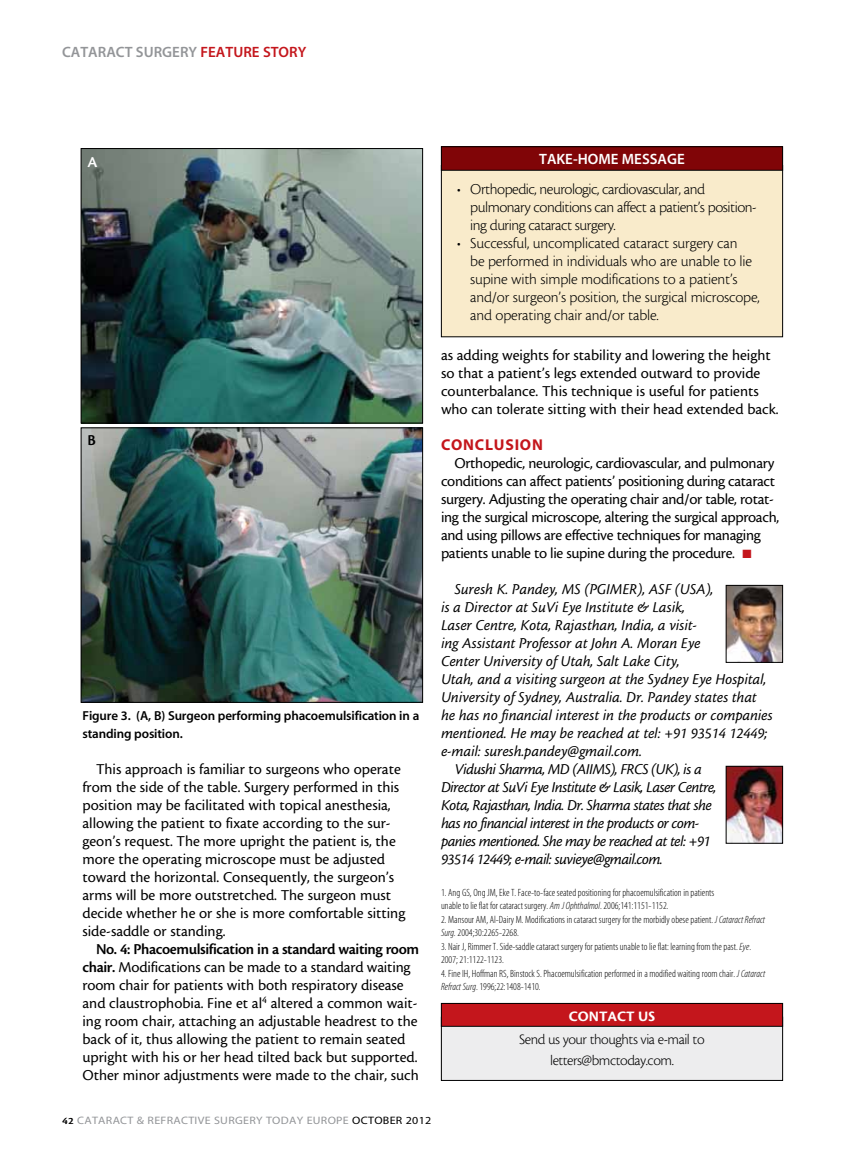
<style>
.page{position:relative;width:864px;height:1161px;background:#fff}
.page>*{position:absolute;margin:0;border:0;box-sizing:border-box;transform-origin:0 0}
.t1{font:15.75px/18px "Cronos MM 408 10";color:#000}
.t2{font:15.75px "Cronos MM It 408 10";color:#000}
.t3{font:15.75px/18px "Cronos MM 408 10";letter-spacing:-.02em;color:#000}
.t4{font:15.75px "Cronos MM It 408 10";letter-spacing:-.03em;color:#000}
.t5{font:15.75px/18px "Cronos MM 250 10";letter-spacing:-.01em;color:#000}
.t6{font:15.75px/18px "Cronos MM 250 10";letter-spacing:-.03em;color:#000}
.t7{font:15.75px "Cronos MM 574 10";letter-spacing:-.025em;color:#000}
.t8{font:15.75px "Myriad MM 700 600";letter-spacing:.05em;color:#c4161c}
.t9{font:15.75px "Cronos MM 574 10";color:#fff}
.t10{font:15px/21px "Cronos MM 250 10";letter-spacing:-.03em;color:#000;text-align:center}
.t11{font:15px "Myriad MM 565 600";color:#939598}
.t12{font:15px "Myriad MM 565 600";color:#fff}
.t13{font:15px "Cronos MM 700 10";color:#fff}
.t14{font:13.05px/18px "Myriad MM 565 600";letter-spacing:-.01em;color:#000}
.t15{font:10.8px "Myriad MM 400 600";letter-spacing:.025em;color:#939598;scale:1.11 1}
.t16{font:10.8px "Myriad MM 400 600";letter-spacing:.025em;color:#000;scale:1.11 1}
.t17{font:10.5px/13.5px "Myriad MM 215 300";color:#000}
.s1{color:#c4161c}
.s2{font-family:"Cronos MM 574 10"}
.s3{font-family:"Myriad MM It 215 300"}
.s4{font-family:"Cronos MM 574 8";font-size:10.2px;color:#000}
.s5{color:#939598}
</style>
<div class="page">
<div style="left:441px;top:166px;width:342px;height:171px;background:#f9ebcb"></div>
<div style="left:441px;top:165px;width:342px;height:172px;border:1px solid #000"></div>
<div style="left:441px;top:147px;width:342px;height:23px;background:#800507"></div>
<div style="left:441px;top:146px;width:342px;height:25px;border:1px solid #000"></div>
<div style="left:441px;top:1017px;width:342px;height:63px;background:#ededee"></div>
<div style="left:441px;top:1017px;width:342px;height:64px;border:1px solid #000"></div>
<div style="left:441px;top:1003px;width:342px;height:23px;background:#c4161c"></div>
<div style="left:441px;top:1003px;width:342px;height:24px;border:1px solid #000"></div>
<img style="left:728px;top:587px;width:53px;height:74px">
<div style="left:726px;top:585px;width:57px;height:78px;border:1px solid #000"></div>
<img style="left:728px;top:768px;width:53px;height:74px">
<div style="left:726px;top:766px;width:57px;height:78px;border:1px solid #000"></div>
<img style="left:83px;top:150px;width:338px;height:271px">
<div style="left:81px;top:148px;width:342px;height:275px;border:1px solid #000"></div>
<img style="left:83px;top:429px;width:338px;height:272px">
<div style="left:81px;top:427px;width:342px;height:276px;border:1px solid #000"></div>
<p class="t11" style="left:62px;top:45px;width:246px">Cataract Surgery <span class="s1">Feature story</span></p>
<p class="t9" style="left:87px;top:154px;width:11px">A</p>
<p class="t7" style="left:87px;top:432px;width:10px">B</p>
<p class="t14" style="left:82px;top:707px;width:338px">Figure 3. (A, B) Surgeon performing phacoemulsification in a standing position.</p>
<p class="t1" style="left:83px;top:760px;width:324px;text-indent:13px">This approach is familiar to surgeons who operate from the side of the table. Surgery performed in this position may be facilitated with topical anesthesia, allowing the patient to fixate according to the sur&shy;geon’s request. The more upright the patient is, the more the operating microscope must be adjusted toward the horizontal. Consequently, the surgeon’s arms will be more outstretched. The surgeon must decide whether he or she is more comfortable sitting side-saddle or standing.</p>
<p class="t7" style="left:96px;top:941px;width:325px">No. 4: Phacoemulsification in a standard waiting room</p>
<p class="t1" style="left:82px;top:958px;width:338px"><span class="s2">chair.</span> Modifications can be made to a standard waiting room chair for patients with both respiratory disease and claustrophobia. Fine et al<sup>4</sup> altered a common wait&shy;ing room chair, attaching an adjustable headrest to the back of it, thus allowing the patient to remain seated upright with his or her head tilted back but supported.<br>Other minor adjustments were made to the chair, such</p>
<p class="t12" style="left:539px;top:152px;width:147px">Take-Home Message</p>
<p class="t6" style="left:470px;top:181px;width:288px;text-indent:-13px">• Orthopedic, neurologic, cardiovascular, and pulmonary conditions can affect a patient’s position&shy;ing during cataract surgery.</p>
<p class="t5" style="left:470px;top:235px;width:291px;text-indent:-13px">• Successful, uncomplicated cataract surgery can<br>be performed in individuals who are unable to lie supine with simple modifications to a patient’s and/or surgeon’s position, the surgical microscope, and operating chair and/or table.</p>
<p class="t1" style="left:441px;top:346px;width:339px">as adding weights for stability and lowering the height so that a patient’s legs extended outward to provide counterbalance. This technique is useful for patients who can tolerate sitting with their head extended back.</p>
<p class="t8" style="left:441px;top:437px;width:103px">CONCLUSION</p>
<p class="t3" style="left:441px;top:454px;width:340px;text-indent:13px">Orthopedic, neurologic, cardiovascular, and pulmonary conditions can affect patients’ positioning during cataract surgery. Adjusting the operating chair and/or table, rotat&shy;ing the surgical microscope, altering the surgical approach, and using pillows are effective techniques for managing patients unable to lie supine during the procedure. <span class="s1">■</span></p>
<p class="t2" style="left:455px;top:581px;width:260px">Suresh K. Pandey, MS (PGIMER), ASF (USA),</p>
<p class="t2" style="left:441px;top:599px;width:245px">is a Director at SuVi Eye Institute &amp; Lasik,</p>
<p class="t2" style="left:441px;top:617px;width:257px">Laser Centre, Kota, Rajasthan, India, a visit-</p>
<p class="t2" style="left:441px;top:635px;width:261px">ing Assistant Professor at John A. Moran Eye</p>
<p class="t2" style="left:441px;top:653px;width:240px">Center University of Utah, Salt Lake City,</p>
<p class="t2" style="left:441px;top:671px;width:327px">Utah, and a visiting surgeon at the Sydney Eye Hospital,</p>
<p class="t2" style="left:441px;top:689px;width:317px">University of Sydney, Australia. Dr. Pandey states that</p>
<p class="t2" style="left:441px;top:707px;width:333px">he has no financial interest in the products or companies</p>
<p class="t2" style="left:441px;top:725px;width:328px">mentioned. He may be reached at tel: +91 93514 12449;</p>
<p class="t2" style="left:441px;top:743px;width:202px">e-mail: suresh.pandey@gmail.com.</p>
<p class="t4" style="left:455px;top:761px;width:249px">Vidushi Sharma, MD (AIIMS), FRCS (UK), is a</p>
<p class="t4" style="left:441px;top:779px;width:277px">Director at SuVi Eye Institute &amp; Lasik, Laser Centre,</p>
<p class="t4" style="left:441px;top:797px;width:272px">Kota, Rajasthan, India. Dr. Sharma states that she</p>
<p class="t4" style="left:441px;top:815px;width:260px">has no financial interest in the products or com-</p>
<p class="t4" style="left:441px;top:833px;width:271px">panies mentioned. She may be reached at tel: +91</p>
<p class="t4" style="left:441px;top:851px;width:223px">93514 12449; e-mail: suvieye@gmail.com.</p>
<p class="t17" style="left:441px;top:886px;width:275px">1. Ang GS, Ong JM, Eke T. Face-to-face seated positioning for phacoemulsification in patients unable to lie flat for cataract surgery. <span class="s3">Am J Ophthalmol</span>. 2006;141:1151-1152.</p>
<p class="t17" style="left:441px;top:913px;width:326px">2. Mansour AM, Al-Dairy M. Modifications in cataract surgery for the morbidly obese patient. <span class="s3">J Cataract Refract<br>Surg.</span>2004;30:2265-2268.</p>
<p class="t17" style="left:441px;top:940px;width:312px">3. Nair J, Rimmer T. Side-saddle cataract surgery for patients unable to lie flat: learning from the past.<span class="s3">Eye</span>.<br>2007; 21:1122-1123.</p>
<p class="t17" style="left:441px;top:967px;width:326px">4. Fine IH, Hoffman RS, Binstock S. Phacoemulsification performed in a modified waiting room chair. <span class="s3">J Cataract<br>Refract Surg</span>. 1996;22:1408-1410.</p>
<p class="t13" style="left:569px;top:1008px;width:88px">CONTACT US</p>
<p class="t10" style="left:519px;top:1029px;width:187px">Send us your thoughts via e-mail to letters@bmctoday.com.</p>
<p class="t15" style="left:62px;top:1115px;width:228px"><span class="s4">42</span> CATARACT &amp; REFRACTIVE SURGERY TODAY EURO</p>
<p class="t16" style="left:336px;top:1115px;width:87px"><span class="s5">PE</span> OCTOBER 2012</p>
</div>
